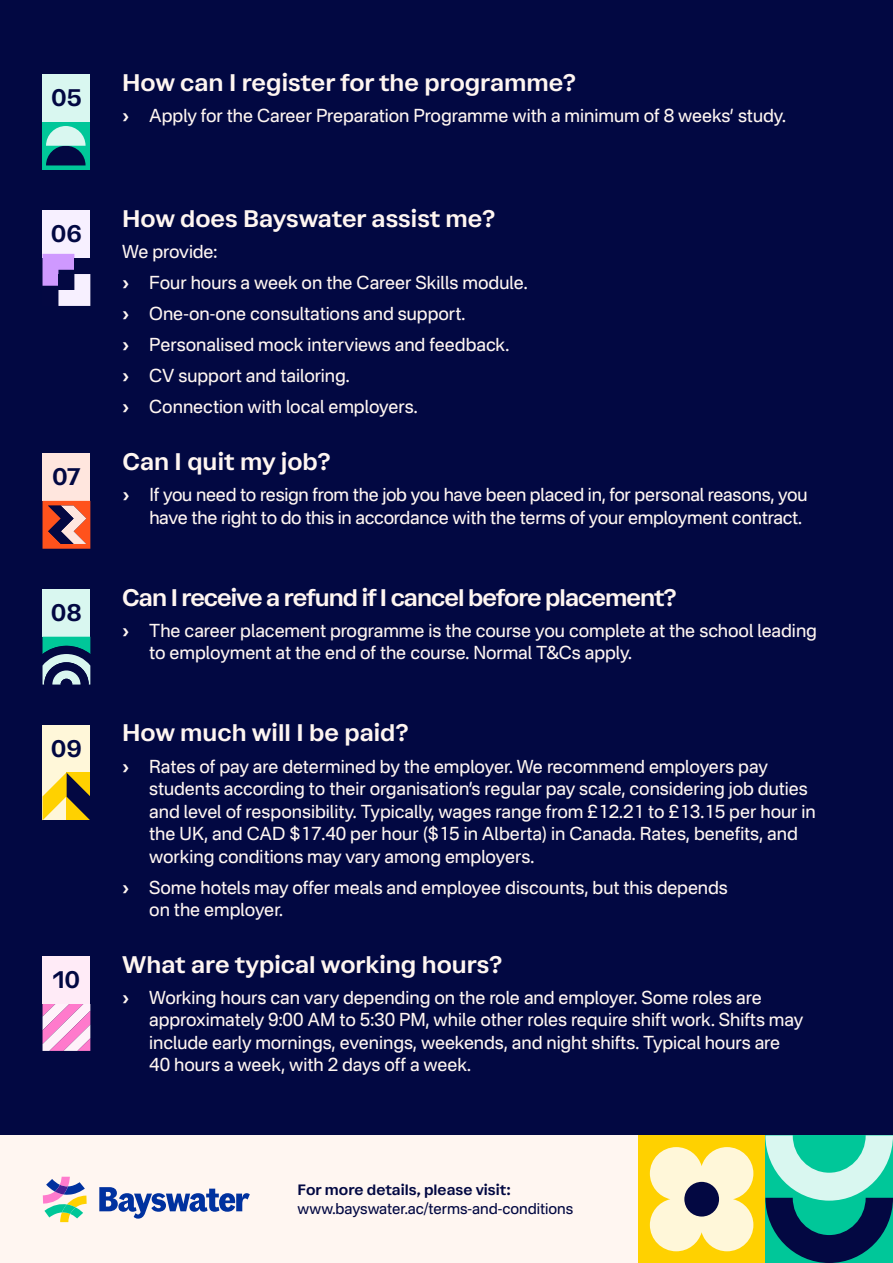
<style>
.page{position:relative;width:893px;height:1263px;background:#020842}
.page>*{position:absolute;margin:0;border:0;box-sizing:border-box;transform-origin:0 0}
.Subheader{font:600 24px "Atak";color:#fff6f1}
.Subheader-2{font:600 24px "Atak";letter-spacing:-.04em;color:#fff6f1}
.t1{font:600 24px "Atak";letter-spacing:-.01em;color:#020842}
.Subheader-3{font:18px/22.5px "Nacelle";letter-spacing:-.005em;color:#fff6f1}
.Subheader-4{font:15px/19.5px "Nacelle";color:#020842}
.s1{font-weight:700}
.s2{font-family:"Atak";font-weight:600}
</style>
<div class="page">
<div style="left:43px;top:210px;width:47px;height:48px;background:#f7f0ff"></div>
<svg style="left:43px;top:254px;width:47px;height:52px;background:#d0b6ee"></svg>
<div style="left:43px;top:290px;width:15px;height:16px;background:#030842"></div>
<div style="left:58px;top:274px;width:16px;height:16px;background:#030842"></div>
<div style="left:74px;top:258px;width:16px;height:16px;background:#030842"></div>
<div style="left:43px;top:589px;width:47px;height:48px;background:#d9f7f0"></div>
<svg style="left:43px;top:637px;width:47px;height:47px"></svg>
<div style="left:43px;top:725px;width:47px;height:47px;background:#fff7d9"></div>
<svg style="left:43px;top:772px;width:47px;height:48px"></svg>
<div style="left:43px;top:956px;width:47px;height:48px;background:#ffebf7"></div>
<svg style="left:43px;top:1004px;width:47px;height:47px;background:#fab4e0"></svg>
<div style="left:43px;top:453px;width:47px;height:48px;background:#ffe6de"></div>
<svg style="left:43px;top:501px;width:47px;height:48px"></svg>
<div style="left:43px;top:74px;width:47px;height:48px;background:#d9f7f0"></div>
<div style="left:43px;top:122px;width:47px;height:48px;background:#00c799"></div>
<svg style="left:46px;top:126px;width:40px;height:39px"></svg>
<div style="left:0;top:1135px;width:638px;height:128px;background:#fff6f1"></div>
<svg style="left:99px;top:1187px;width:151px;height:31px"></svg>
<svg style="left:43px;top:1177px;width:44px;height:45px"></svg>
<div style="left:638px;top:1135px;width:127px;height:128px;background:#ffd100"></div>
<svg style="left:650px;top:1147px;width:103px;height:104px;background:#fef0b5"></svg>
<div style="left:684px;top:1182px;width:35px;height:34px;background:#030842;border-radius:50%"></div>
<svg style="left:765px;top:1135px;width:128px;height:128px"></svg>
<p class="t1" style="left:51px;top:83px;width:32px">05</p>
<p class="t1" style="left:51px;top:218px;width:33px">06</p>
<p class="t1" style="left:52px;top:461px;width:30px">07</p>
<p class="t1" style="left:51px;top:597px;width:32px">08</p>
<p class="t1" style="left:51px;top:733px;width:33px">09</p>
<p class="t1" style="left:53px;top:964px;width:29px">10</p>
<p class="Subheader" style="left:122px;top:67px;width:455px">How can I register for the programme?</p>
<p class="Subheader-3" style="left:122px;top:104px;width:665px"><span class="s1">›</span> Apply for the Career Preparation Programme with a minimum of 8 weeks’ study.</p>
<p class="Subheader" style="left:122px;top:203px;width:374px">How does Bayswater assist me?</p>
<p class="Subheader-3" style="left:122px;top:240px;width:97px">We provide:</p>
<p class="Subheader-3" style="left:122px;top:271px;width:407px"><span class="s1">›</span> Four hours a week on the Career Skills module.</p>
<p class="Subheader-3" style="left:122px;top:302px;width:344px"><span class="s1">›</span> One-on-one consultations and support.</p>
<p class="Subheader-3" style="left:122px;top:333px;width:388px"><span class="s1">›</span> Personalised mock interviews and feedback.</p>
<p class="Subheader-3" style="left:122px;top:364px;width:229px"><span class="s1">›</span> CV support and tailoring.</p>
<p class="Subheader-3" style="left:122px;top:395px;width:297px"><span class="s1">›</span> Connection with local employers.</p>
<p class="Subheader" style="left:122px;top:446px;width:210px">Can I quit my job?</p>
<p class="Subheader-3" style="left:149px;top:483px;width:660px;text-indent:-27px"><span class="s1">›</span> If you need to resign from the job you have been placed in, for personal reasons, you have the right to do this in accordance with the terms of your employment contract.</p>
<p class="Subheader-2" style="left:122px;top:582px;width:556px">Can I receive a refund if I cancel before placement?</p>
<p class="Subheader-3" style="left:149px;top:619px;width:669px;text-indent:-27px"><span class="s1">›</span> The career placement programme is the course you complete at the school leading to employment at the end of the course. Normal T&amp;Cs apply.</p>
<p class="Subheader" style="left:122px;top:718px;width:288px">How much will I be paid?</p>
<p class="Subheader-3" style="left:149px;top:754px;width:668px;text-indent:-27px"><span class="s1">›</span> Rates of pay are determined by the employer. We recommend employers pay students according to their organisation’s regular pay scale, considering job duties and level of responsibility. Typically, wages range from £12.21 to £13.15 per hour in the UK, and CAD $17.40 per hour ($15 in Alberta) in Canada. Rates, benefits, and working conditions may vary among employers.</p>
<p class="Subheader-3" style="left:149px;top:875px;width:580px;text-indent:-27px"><span class="s1">›</span> Some hotels may offer meals and employee discounts, but this depends on the employer.</p>
<p class="Subheader" style="left:122px;top:949px;width:382px">What are typical working hours?</p>
<p class="Subheader-3" style="left:149px;top:986px;width:655px;text-indent:-27px"><span class="s1">›</span> Working hours can vary depending on the role and employer. Some roles are approximately 9:00 AM to 5:30 PM, while other roles require shift work. Shifts may include early mornings, evenings, weekends, and night shifts. Typical hours are 40 hours a week, with 2 days off a week.</p>
<p class="Subheader-4" style="left:298px;top:1179px;width:277px"><span class="s2">For more details, please visit: </span>www.bayswater.ac/terms-and-conditions</p>
</div>
